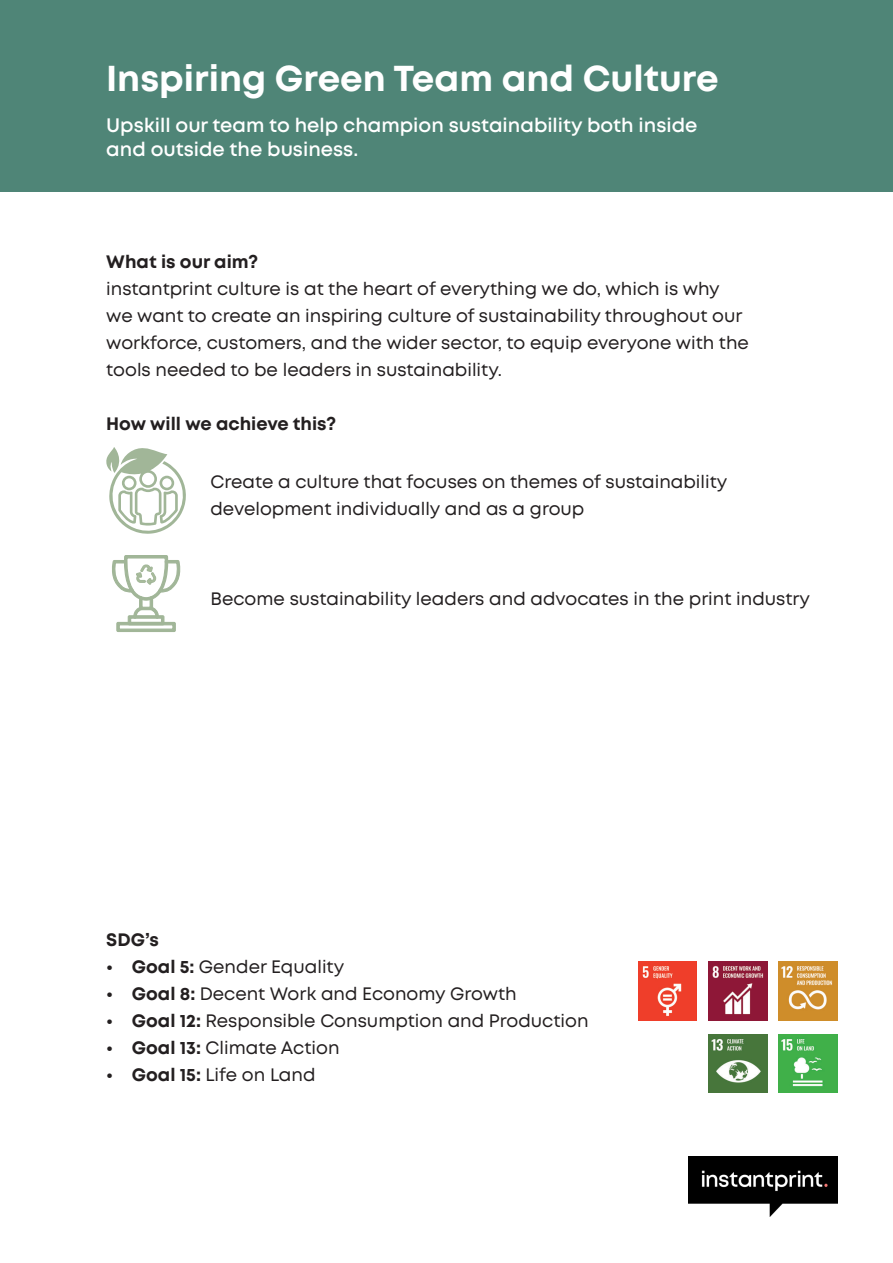
<style>
.page{position:relative;width:893px;height:1263px;background:#fff}
.page>*{position:absolute;margin:0;border:0;box-sizing:border-box;transform-origin:0 0}
.t1{font:700 36px "Mont";color:#fff}
.t2{font:600 19.5px/23.4px "Mont";color:#fff}
.t3{font:18px/27px "Mont";color:#231f20}
.t4{font:700 18px "Mont";color:#231f20}
.s1{font-weight:700}
</style>
<div class="page">
<div style="left:0;top:0;width:893px;height:191px;background:#4f8577"></div>
<img style="left:689px;top:1157px;width:149px;height:60px">
<img style="left:779px;top:962px;width:59px;height:58px">
<img style="left:779px;top:1034px;width:59px;height:59px">
<img style="left:708px;top:962px;width:59px;height:58px">
<img style="left:708px;top:1034px;width:59px;height:59px">
<img style="left:638px;top:962px;width:59px;height:58px">
<svg style="left:106px;top:447px;width:80px;height:185px"></svg>
<p class="t1" style="left:106px;top:55px;width:614px">Inspiring Green Team and Culture</p>
<p class="t2" style="left:106px;top:114px;width:593px">Upskill our team to help champion sustainability both inside and outside the business.</p>
<p class="t4" style="left:106px;top:250px;width:153px">What is our aim?</p>
<p class="t3" style="left:106px;top:275px;width:644px">instantprint culture is at the heart of everything we do, which is why we want to create an inspiring culture of sustainability throughout our workforce, customers, and the wider sector, to equip everyone with the tools needed to be leaders in sustainability.</p>
<p class="t4" style="left:106px;top:412px;width:231px">How will we achieve this?</p>
<p class="t3" style="left:210px;top:468px;width:518px">Create a culture that focuses on themes of sustainability development individually and as a group</p>
<p class="t3" style="left:210px;top:585px;width:601px">Become sustainability leaders and advocates in the print industry</p>
<p class="t4" style="left:106px;top:928px;width:54px">SDG’s</p>
<p class="t3" style="left:106px;top:954px;width:239px"><span class="s1">• Goal 5:</span> Gender Equality</p>
<p class="t3" style="left:106px;top:981px;width:412px"><span class="s1">• Goal 8:</span> Decent Work and Economy Growth</p>
<p class="t3" style="left:106px;top:1008px;width:484px"><span class="s1">• Goal 12:</span> Responsible Consumption and Production</p>
<p class="t3" style="left:106px;top:1035px;width:235px"><span class="s1">• Goal 13:</span> Climate Action</p>
<p class="t3" style="left:106px;top:1062px;width:211px"><span class="s1">• Goal 15:</span> Life on Land</p>
</div>
